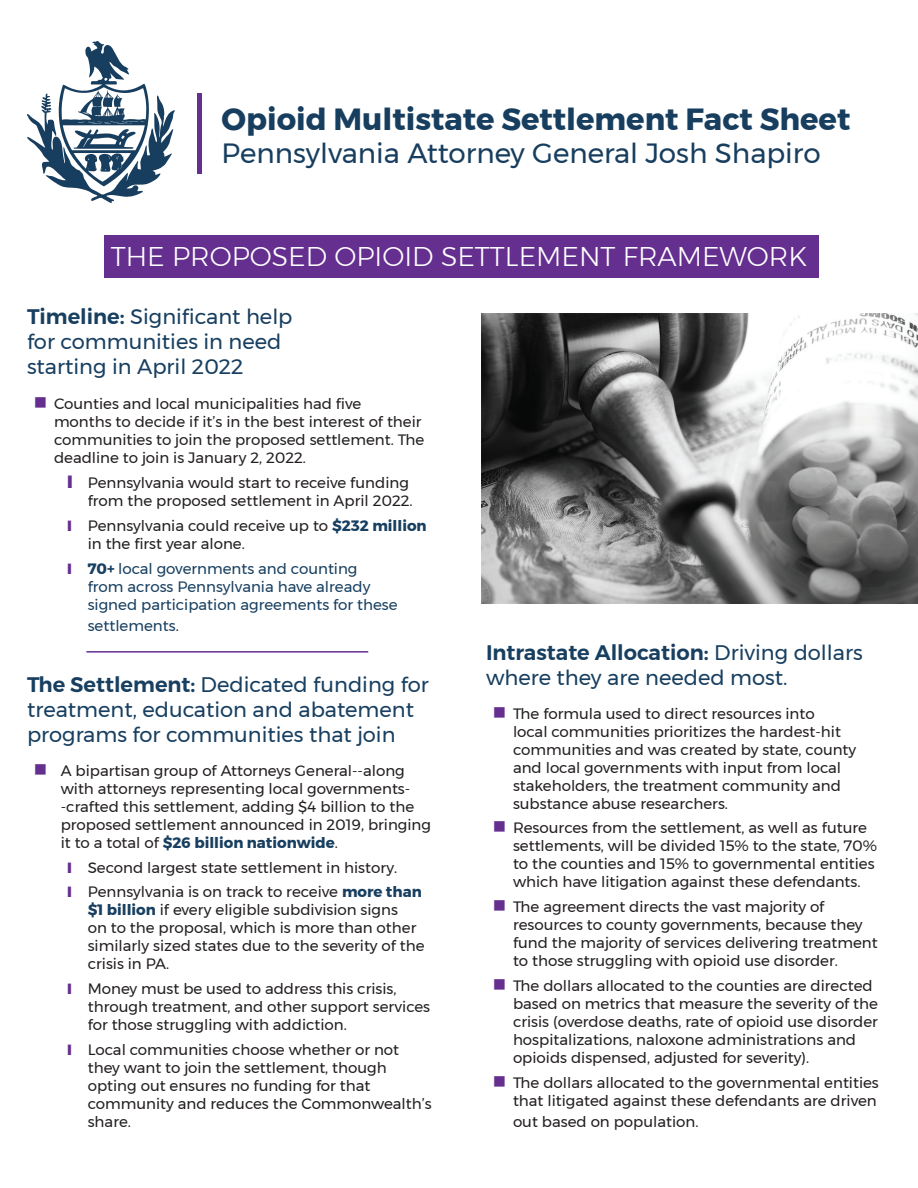
<style>
.page{position:relative;width:918px;height:1188px;background:#fff}
.page>*{position:absolute;margin:0;border:0;box-sizing:border-box;transform-origin:0 0}
.t1{font:700 30.6px "Montserrat";color:#183e5f}
.t2{font:27.75px "Montserrat";color:#183e5f}
.t3{font:300 27px "Montserrat";color:#fff}
.t4{font:21px/25.2px "Montserrat";color:#183f60}
.t5{font:15px/18px "Montserrat";color:#231f20}
.t6{font:15px/18px "Montserrat";color:#183f60}
.s1{font-weight:600}
.s2{color:#652f90}
.s3{font-weight:700;color:#183f60}
.s4{font-weight:700}
.s5{color:#231f20}
</style>
<div class="page">
<hr style="left:197px;top:94px;width:4px;height:80px;background:#652f91">
<svg style="left:27px;top:41px;width:148px;height:162px"></svg>
<div style="left:104px;top:235px;width:715px;height:43px;background:#652f90"></div>
<hr style="left:86px;top:651px;width:282px;height:2px;background:#652f90">
<img style="left:481px;top:314px;width:437px;height:289px">
<h1 class="t1" style="left:222px;top:95px;width:630px">Opioid Multistate Settlement Fact Sheet</h1>
<h2 class="t2" style="left:222px;top:132px;width:601px">Pennsylvania Attorney General Josh Shapiro</h2>
<h3 class="t3" style="left:111px;top:236px;width:698px">THE PROPOSED OPIOID SETTLEMENT FRAMEWORK</h3>
<h3 class="t4" style="left:27px;top:303px;width:267px"><span class="s1">Timeline:</span> Significant help for communities in need starting in April 2022</h3>
<p class="t5" style="left:54px;top:395px;width:372px">Counties and local municipalities had five<br>months to decide if it’s in the best interest of their communities to join the proposed settlement. The deadline to join is January 2, 2022.</p>
<p class="t5" style="left:67px;top:474px;width:347px;text-align:right"><span class="s2">❙</span> Pennsylvania would start to receive funding from the proposed settlement in April 2022.</p>
<p class="t5" style="left:88px;top:516px;width:340px;text-indent:-20px"><span class="s2">❙</span> Pennsylvania could receive up to <span class="s3">$232 million </span>in the first year alone.</p>
<p class="t6" style="left:88px;top:559px;width:311px;text-indent:-20px"><span class="s2">❙</span> <span class="s4">70+</span> local governments and counting<br>from across Pennsylvania have already signed participation agreements for these</p>
<p class="t6" style="left:88px;top:617px;width:93px">settlements<span class="s5">.</span></p>
<h3 class="t4" style="left:27px;top:671px;width:403px"><span class="s1">The Settlement:</span> Dedicated funding for treatment, education and abatement programs for communities that join</h3>
<p class="t5" style="left:61px;top:761px;width:372px">A bipartisan group of Attorneys General--along with attorneys representing local governments--crafted this settlement, adding $4 billion to the proposed settlement announced in 2019, bringing it to a total of <span class="s3">$26 billion nationwide</span>.</p>
<p class="t5" style="left:68px;top:855px;width:356px;line-height:24.8px"><span class="s2">❙</span> Second largest state settlement in history.<br><span class="s2">❙</span> Pennsylvania is on track to receive <span class="s3">more than</span></p>
<p class="t5" style="left:88px;top:901px;width:338px"><span class="s3">$1 billion</span> if every eligible subdivision signs<br>on to the proposal, which is more than other similarly sized states due to the severity of the crisis in PA.</p>
<p class="t5" style="left:88px;top:980px;width:344px;text-indent:-20px"><span class="s2">❙</span> Money must be used to address this crisis, through treatment, and other support services for those struggling with addiction.</p>
<p class="t5" style="left:88px;top:1040px;width:346px;text-indent:-20px"><span class="s2">❙</span> Local communities choose whether or not they want to join the settlement, though opting out ensures no funding for that community and reduces the Commonwealth’s share.</p>
<h3 class="t4" style="left:486px;top:639px;width:378px"><span class="s1">Intrastate Allocation:</span> Driving dollars where they are needed most.</h3>
<p class="t5" style="left:513px;top:704px;width:345px">The formula used to direct resources into<br>local communities prioritizes the hardest-hit communities and was created by state, county and local governments with input from local stakeholders, the treatment community and substance abuse researchers.</p>
<p class="t5" style="left:513px;top:819px;width:366px">Resources from the settlement, as well as future settlements, will be divided 15% to the state, 70% to the counties and 15% to governmental entities which have litigation against these defendants.</p>
<p class="t5" style="left:513px;top:898px;width:366px">The agreement directs the vast majority of resources to county governments, because they fund the majority of services delivering treatment to those struggling with opioid use disorder.</p>
<p class="t5" style="left:513px;top:976px;width:367px">The dollars allocated to the counties are directed based on metrics that measure the severity of the crisis (overdose deaths, rate of opioid use disorder hospitalizations, naloxone administrations and opioids dispensed, adjusted for severity).</p>
<p class="t5" style="left:513px;top:1073px;width:367px">The dollars allocated to the governmental entities that litigated against these defendants are driven</p>
<p class="t5" style="left:513px;top:1113px;width:187px">out based on population.</p>
</div>
